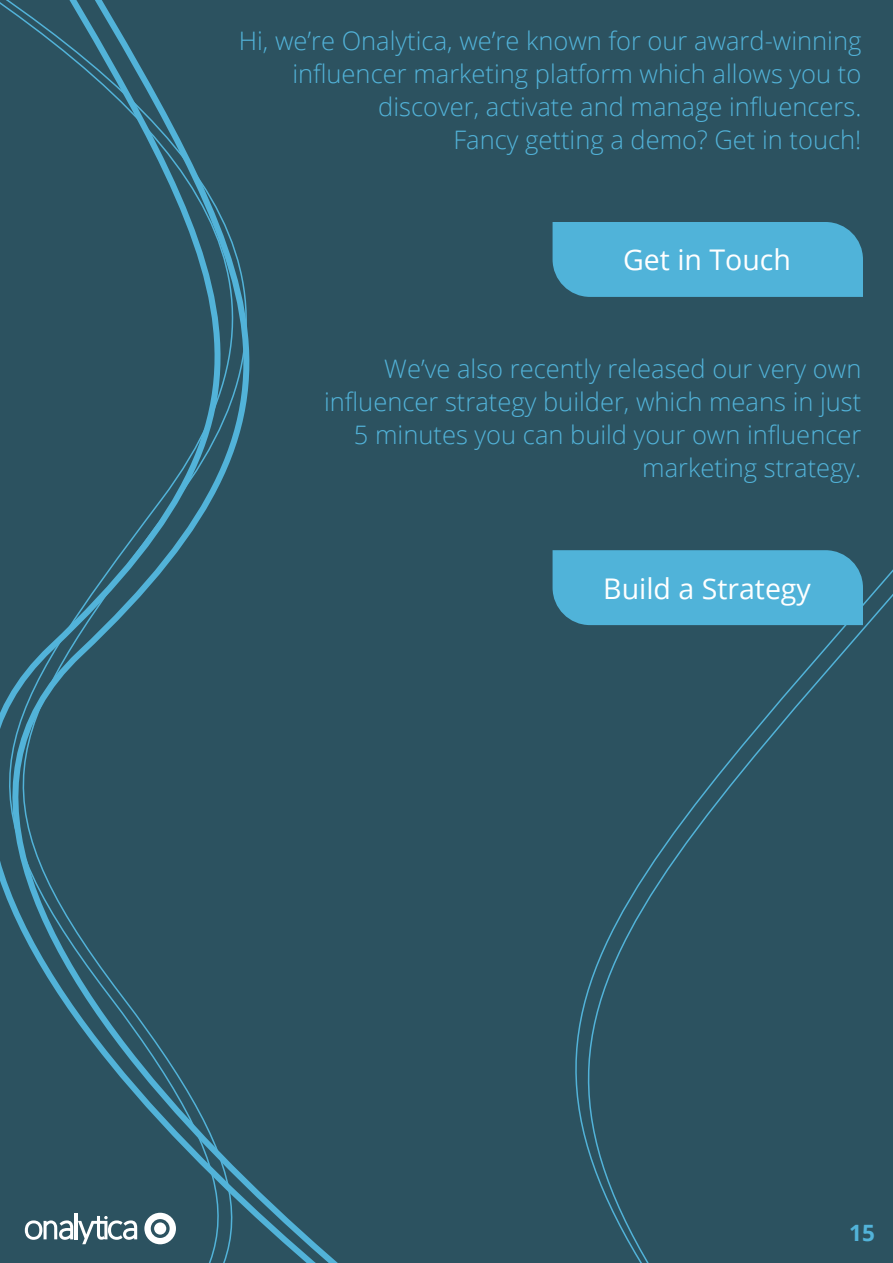
<style>
.page{position:relative;width:893px;height:1263px;background:#fff}
.page>*{position:absolute;margin:0;border:0;box-sizing:border-box;transform-origin:0 0}
.t1{font:28.5px "Open Sans";color:#fff}
.t2{font:300 25.5px/33px "Open Sans";color:#52b3d9;text-align:right}
.t3{font:700 22.5px "Open Sans";color:#52b3d9}
</style>
<div class="page">
<div style="left:514px;top:0;width:379px;height:508px;background:#2c5260"></div>
<div style="left:344px;top:0;width:170px;height:1263px;background:#2c5260"></div>
<div style="left:0;top:0;width:344px;height:1263px;background:#2c5260"></div>
<div style="left:436px;top:508px;width:457px;height:755px;background:#2c5260"></div>
<div style="left:449px;top:518px;width:444px;height:745px;background:#2c5260"></div>
<div style="left:553px;top:222px;width:310px;height:75px;background:#50b3d9"></div>
<div style="left:553px;top:550px;width:310px;height:75px;background:#50b3d9"></div>
<p class="t2" style="left:239px;top:24px;width:624px">Hi, we’re Onalytica, we’re known for our award-winning influencer marketing platform which allows you to discover, activate and manage influencers.<br>Fancy getting a demo? Get in touch!</p>
<p class="t1" style="left:623px;top:240px;width:169px">Get in Touch</p>
<p class="t2" style="left:324px;top:352px;width:539px">We’ve also recently released our very own influencer strategy builder, which means in just 5 minutes you can build your own influencer marketing strategy.</p>
<p class="t1" style="left:603px;top:569px;width:209px">Build a Strategy</p>
<p class="t3" style="left:849px;top:1217px;width:27px">15</p>
</div>
